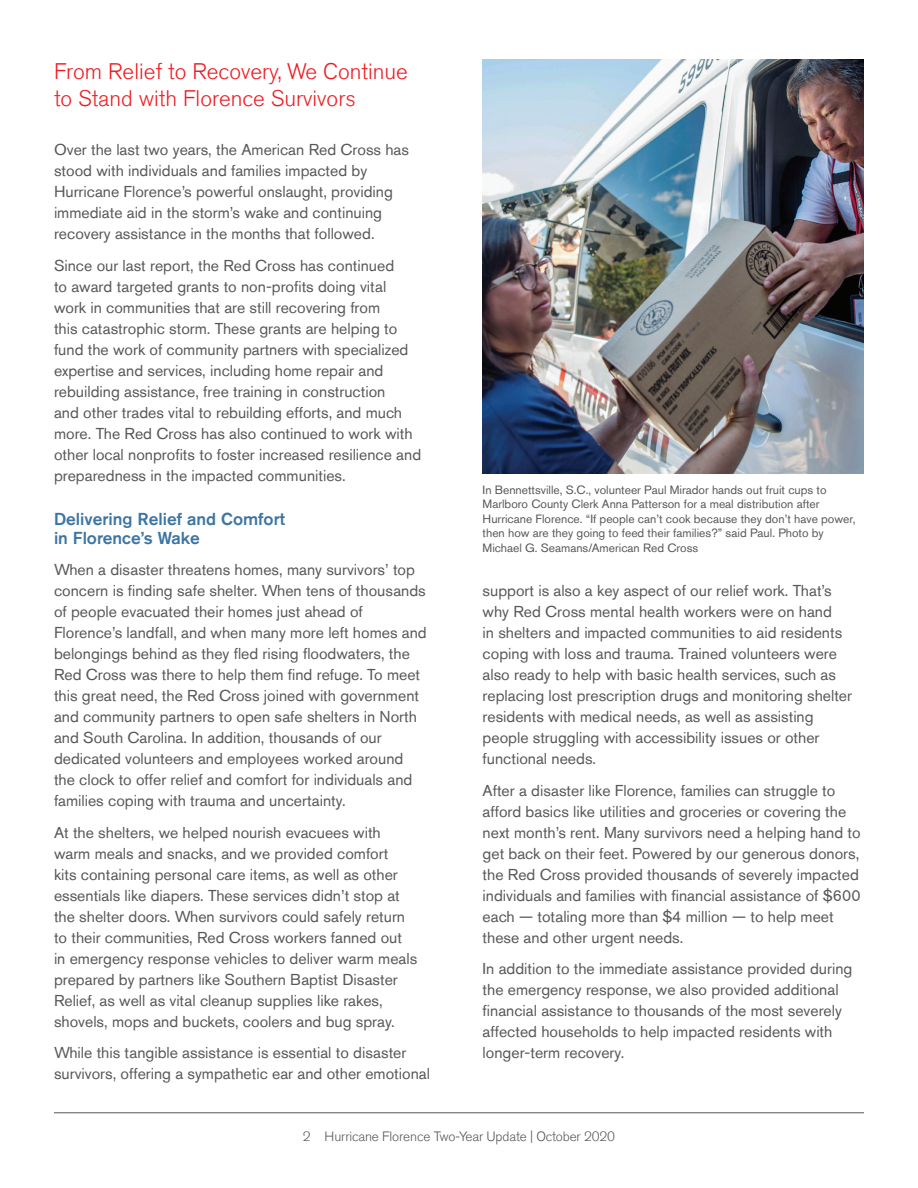
<style>
.page{position:relative;width:918px;height:1188px;background:#fff}
.page>*{position:absolute;margin:0;border:0;box-sizing:border-box;transform-origin:0 0}
.t1{font:300 22.5px/27px "Akzidenz Grotesk Std";color:#ee1d23}
.t2{font:500 17.25px/19.5px "Akzidenz Grotesk Std";color:#3d75a2}
.t3{font:15.75px/21px "Akzidenz Grotesk Std";color:#57585a}
.t4{font:300 13.5px "Akzidenz Grotesk Std";letter-spacing:-.01em;color:#57585a}
.t5{font:12px/14.4px "Akzidenz Grotesk Std";color:#57585a}
</style>
<div class="page">
<hr style="left:54px;top:1113px;width:810px;height:1px;background:#57585a">
<img style="left:483px;top:59px;width:381px;height:414px">
<h1 class="t1" style="left:54px;top:58px;width:355px">From Relief to Recovery, We Continue to Stand with Florence Survivors</h1>
<p class="t3" style="left:54px;top:139px;width:356px">Over the last two years, the American Red Cross has stood with individuals and families impacted by Hurricane Florence’s powerful onslaught, providing immediate aid in the storm’s wake and continuing recovery assistance in the months that followed.</p>
<p class="t3" style="left:54px;top:255px;width:369px">Since our last report, the Red Cross has continued<br>to award targeted grants to non-profits doing vital work in communities that are still recovering from<br>this catastrophic storm. These grants are helping to fund the work of community partners with specialized expertise and services, including home repair and rebuilding assistance, free training in construction<br>and other trades vital to rebuilding efforts, and much more. The Red Cross has also continued to work with other local nonprofits to foster increased resilience and preparedness in the impacted communities.</p>
<p class="t2" style="left:54px;top:508px;width:233px">Delivering Relief and Comfort in Florence’s Wake</p>
<p class="t3" style="left:54px;top:559px;width:374px">When a disaster threatens homes, many survivors’ top concern is finding safe shelter. When tens of thousands of people evacuated their homes just ahead of Florence’s landfall, and when many more left homes and belongings behind as they fled rising floodwaters, the Red Cross was there to help them find refuge. To meet this great need, the Red Cross joined with government and community partners to open safe shelters in North and South Carolina. In addition, thousands of our dedicated volunteers and employees worked around the clock to offer relief and comfort for individuals and families coping with trauma and uncertainty.</p>
<p class="t3" style="left:54px;top:822px;width:365px">At the shelters, we helped nourish evacuees with warm meals and snacks, and we provided comfort<br>kits containing personal care items, as well as other essentials like diapers. These services didn’t stop at the shelter doors. When survivors could safely return to their communities, Red Cross workers fanned out in emergency response vehicles to deliver warm meals prepared by partners like Southern Baptist Disaster Relief, as well as vital cleanup supplies like rakes, shovels, mops and buckets, coolers and bug spray.</p>
<p class="t3" style="left:54px;top:1042px;width:378px">While this tangible assistance is essential to disaster survivors, offering a sympathetic ear and other emotional</p>
<p class="t5" style="left:483px;top:483px;width:374px">In Bennettsville, S.C., volunteer Paul Mirador hands out fruit cups to Marlboro County Clerk Anna Patterson for a meal distribution after Hurricane Florence. “If people can’t cook because they don’t have power, then how are they going to feed their families?” said Paul. Photo by Michael G. Seamans/American Red Cross</p>
<p class="t3" style="left:483px;top:580px;width:371px">support is also a key aspect of our relief work. That’s why Red Cross mental health workers were on hand<br>in shelters and impacted communities to aid residents coping with loss and trauma. Trained volunteers were also ready to help with basic health services, such as replacing lost prescription drugs and monitoring shelter residents with medical needs, as well as assisting people struggling with accessibility issues or other functional needs.</p>
<p class="t3" style="left:483px;top:780px;width:380px">After a disaster like Florence, families can struggle to afford basics like utilities and groceries or covering the next month’s rent. Many survivors need a helping hand to get back on their feet. Powered by our generous donors, the Red Cross provided thousands of severely impacted individuals and families with financial assistance of $600 each — totaling more than $4 million — to help meet these and other urgent needs.</p>
<p class="t3" style="left:483px;top:958px;width:371px">In addition to the immediate assistance provided during the emergency response, we also provided additional financial assistance to thousands of the most severely affected households to help impacted residents with longer-term recovery.</p>
<p class="t4" style="left:303px;top:1128px;width:314px">2 Hurricane Florence Two-Year Update | October 2020</p>
</div>
